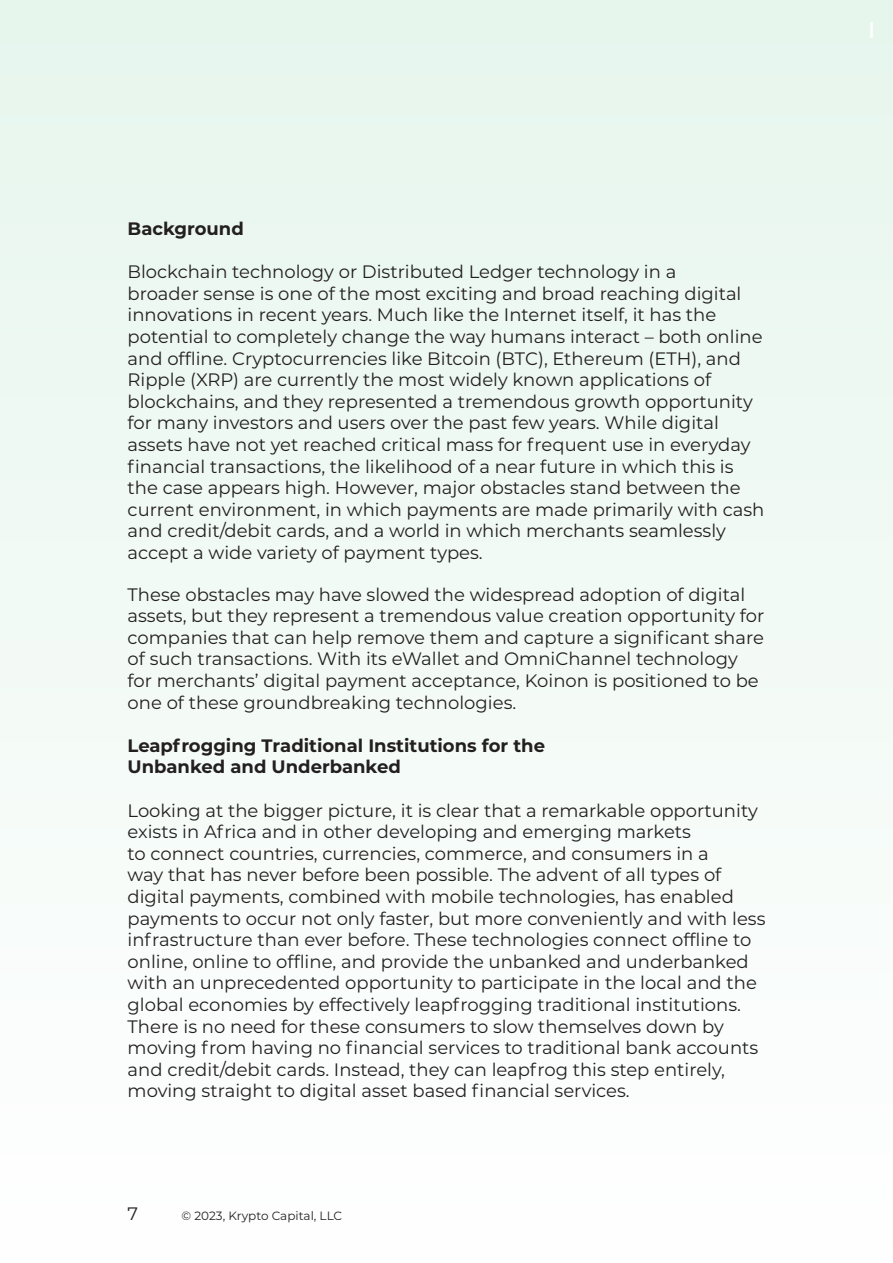
<style>
.page{position:relative;width:893px;height:1263px;background:#f2faf6}
.page>*{position:absolute;margin:0;border:0;box-sizing:border-box;transform-origin:0 0}
.t1{font:22.5px "Alternate Gothic No 2 BT";color:#fff}
.t2{font:18px/21.6px "Montserrat";color:#231f20}
.t3{font:700 18px "Montserrat";color:#231f20}
.t4{font:12px "Montserrat";color:#231f20}
</style>
<div class="page">
<p class="t3" style="left:128px;top:216px;width:118px">Background</p>
<p class="t2" style="left:128px;top:260px;width:638px">Blockchain technology or Distributed Ledger technology in a<br>broader sense is one of the most exciting and broad reaching digital innovations in recent years. Much like the Internet itself, it has the potential to completely change the way humans interact – both online and offline. Cryptocurrencies like Bitcoin (BTC), Ethereum (ETH), and Ripple (XRP) are currently the most widely known applications of blockchains, and they represented a tremendous growth opportunity for many investors and users over the past few years. While digital assets have not yet reached critical mass for frequent use in everyday financial transactions, the likelihood of a near future in which this is the case appears high. However, major obstacles stand between the current environment, in which payments are made primarily with cash and credit/debit cards, and a world in which merchants seamlessly accept a wide variety of payment types.</p>
<p class="t2" style="left:128px;top:583px;width:638px">These obstacles may have slowed the widespread adoption of digital assets, but they represent a tremendous value creation opportunity for companies that can help remove them and capture a significant share of such transactions. With its eWallet and OmniChannel technology for merchants’ digital payment acceptance, Koinon is positioned to be one of these groundbreaking technologies.</p>
<p class="t3" style="left:128px;top:732px;width:419px">Leapfrogging Traditional Institutions for the</p>
<p class="t3" style="left:128px;top:754px;width:275px">Unbanked and Underbanked</p>
<p class="t2" style="left:128px;top:799px;width:639px">Looking at the bigger picture, it is clear that a remarkable opportunity exists in Africa and in other developing and emerging markets<br>to connect countries, currencies, commerce, and consumers in a<br>way that has never before been possible. The advent of all types of digital payments, combined with mobile technologies, has enabled payments to occur not only faster, but more conveniently and with less infrastructure than ever before. These technologies connect offline to online, online to offline, and provide the unbanked and underbanked with an unprecedented opportunity to participate in the local and the global economies by effectively leapfrogging traditional institutions.<br>There is no need for these consumers to slow themselves down by moving from having no financial services to traditional bank accounts and credit/debit cards. Instead, they can leapfrog this step entirely, moving straight to digital asset based financial services.</p>
<p class="t2" style="left:128px;top:1202px;width:12px">7</p>
<p class="t4" style="left:182px;top:1208px;width:162px">© 2023, Krypto Capital, LLC</p>
<p class="t1" style="left:869px;top:18px;width:6px">I</p>
</div>
